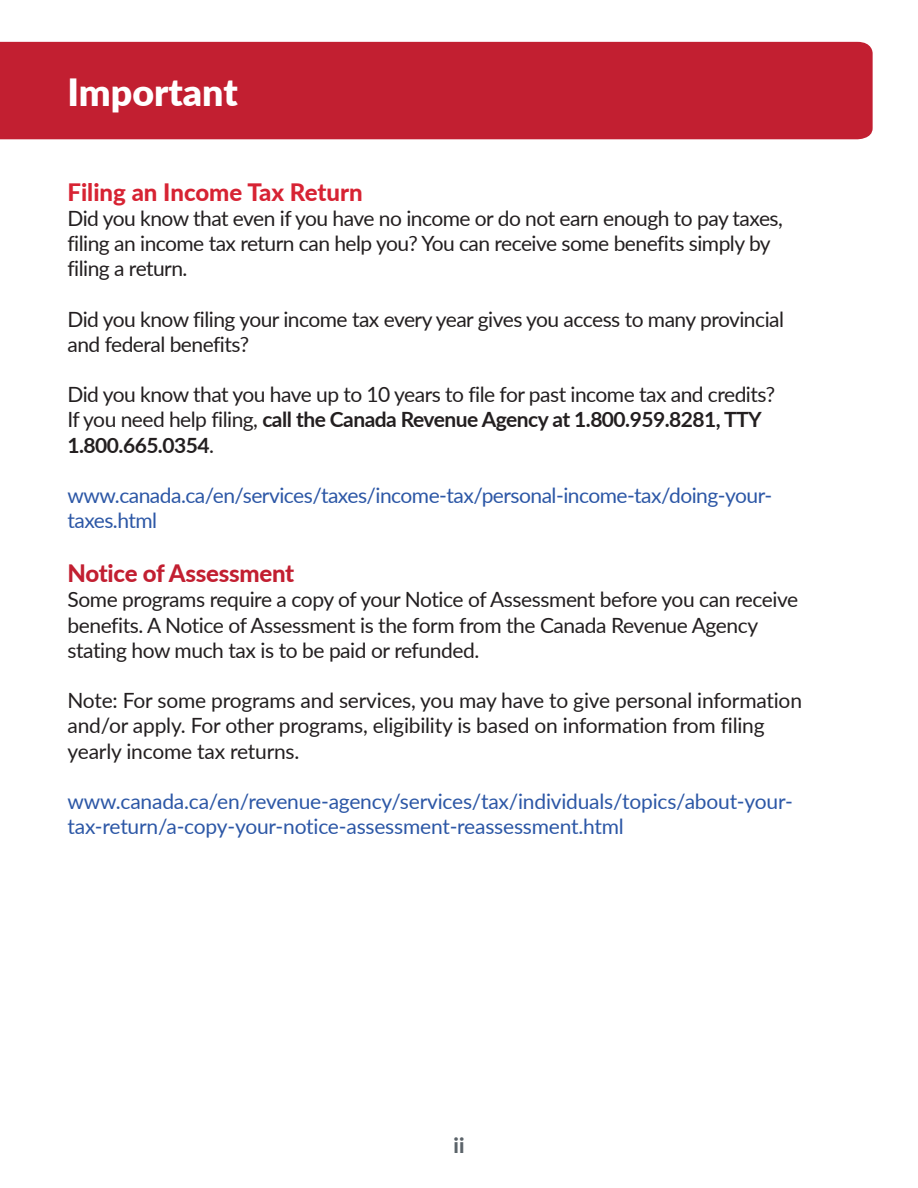
<style>
.page{position:relative;width:918px;height:1188px;background:#fff}
.page>*{position:absolute;margin:0;border:0;box-sizing:border-box;transform-origin:0 0}
.No_header{font:900 37.5px "Lato";color:#fff}
.Body_Text_Bold{font:800 24px "Lato";color:#d72333}
.t1{font:800 24px "Lato";letter-spacing:-.01em;color:#c21f31}
.Body_Text{font:21px/25.2px "Lato";letter-spacing:-.025em;color:#231f20}
.Body_Text-2{font:21px/25.2px "Lato";letter-spacing:-.01em;color:#2c57a6}
.t2{font:800 21px "Lato";color:#5b6369}
.s1{font-weight:700}
</style>
<div class="page">
<div style="left:0;top:42px;width:873px;height:97px;background:#c21f31"></div>
<p class="No_header" style="left:68px;top:64px;width:172px">Important</p>
<p class="Body_Text_Bold" style="left:68px;top:174px;width:297px">Filing an Income Tax Return</p>
<p class="Body_Text" style="left:68px;top:205px;width:717px">Did you know that even if you have no income or do not earn enough to pay taxes, filing an income tax return can help you? You can receive some benefits simply by filing a return.</p>
<p class="Body_Text" style="left:68px;top:305px;width:718px">Did you know filing your income tax every year gives you access to many provincial and federal benefits?</p>
<p class="Body_Text" style="left:68px;top:381px;width:709px">Did you know that you have up to 10 years to file for past income tax and credits?<br>If you need help filing, <span class="s1">call the Canada Revenue Agency at 1.800.959.8281, TTY<br>1.800.665.0354</span>.</p>
<p class="Body_Text-2" style="left:68px;top:482px;width:706px">www.canada.ca/en/services/taxes/income-tax/personal-income-tax/doing-your&shy;taxes.html</p>
<p class="t1" style="left:68px;top:556px;width:228px">Notice of Assessment</p>
<p class="Body_Text" style="left:68px;top:586px;width:732px">Some programs require a copy of your Notice of Assessment before you can receive benefits. A Notice of Assessment is the form from the Canada Revenue Agency stating how much tax is to be paid or refunded.</p>
<p class="Body_Text" style="left:68px;top:687px;width:736px">Note: For some programs and services, you may have to give personal information and/or apply. For other programs, eligibility is based on information from filing yearly income tax returns.</p>
<p class="Body_Text-2" style="left:68px;top:788px;width:727px">www.canada.ca/en/revenue-agency/services/tax/individuals/topics/about-your&shy;tax-return/a-copy-your-notice-assessment-reassessment.html</p>
<p class="t2" style="left:454px;top:1130px;width:12px">ii</p>
</div>
